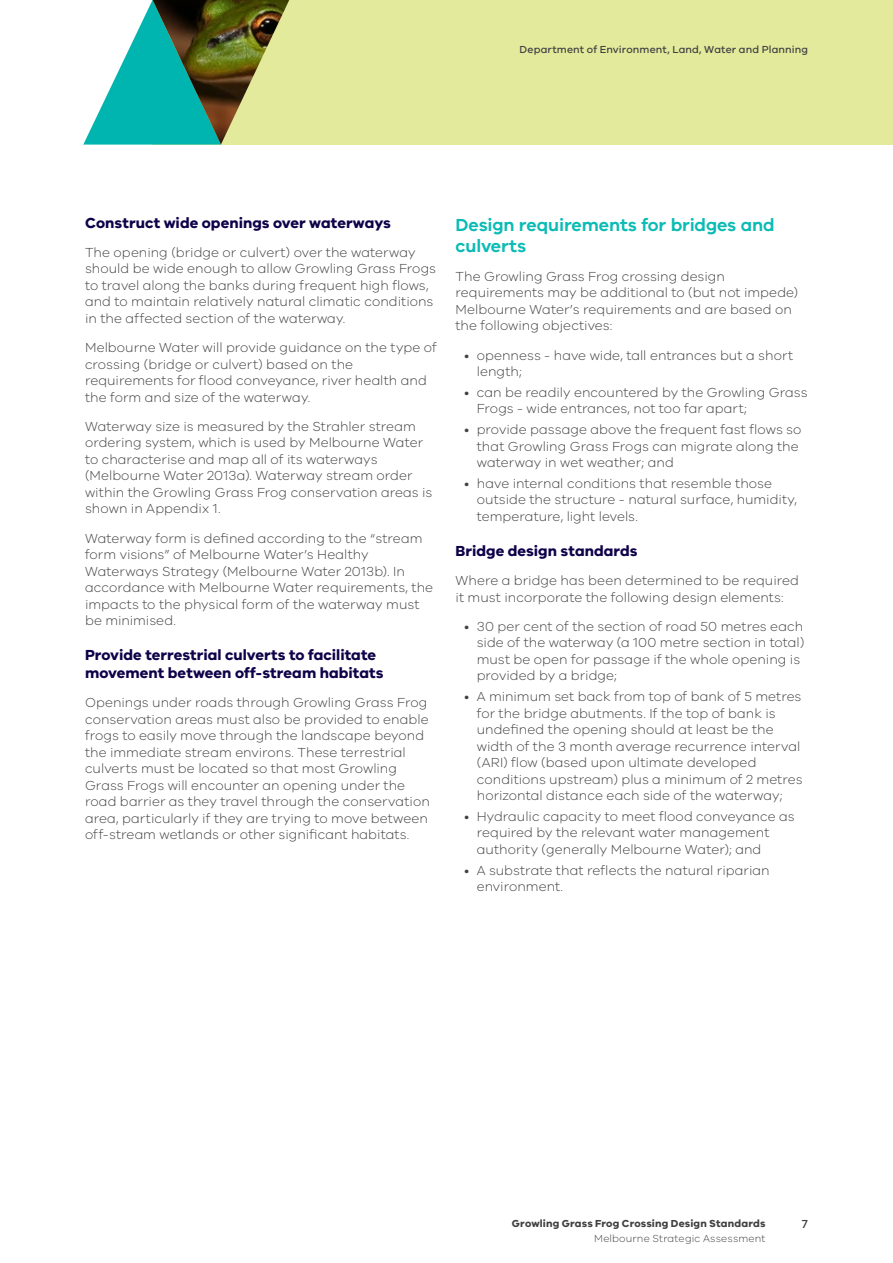
<style>
.page{position:relative;width:893px;height:1263px;background:#fff}
.page>*{position:absolute;margin:0;border:0;box-sizing:border-box;transform-origin:0 0}
.t1{font:600 18px/21px "VIC";letter-spacing:-.005em;color:#0bbbb5}
.t2{font:700 15px/18px "VIC";letter-spacing:.005em;color:#100249}
.t3{font:300 13.5px/16.5px "VIC";letter-spacing:.005em;color:#414042}
.t4{font:500 12px "VIC";color:#414042}
.t5{font:500 10.5px "VIC";letter-spacing:.01em;color:#414042}
.t6{font:700 10.5px "VIC";letter-spacing:.015em;color:#414042}
.t7{font:300 10.5px "VIC";letter-spacing:.015em;color:#414042}
</style>
<div class="page">
<div style="left:153px;top:0;width:740px;height:145px;background:#e3ea9c"></div>
<svg style="left:83px;top:0;width:70px;height:145px"></svg>
<img style="left:153px;top:0;width:136px;height:145px">
<p class="t5" style="left:520px;top:43px;width:290px">Department of Environment, Land, Water and Planning</p>
<p class="t2" style="left:85px;top:213px;width:307px">Construct wide openings over waterways</p>
<p class="t3" style="left:85px;top:244px;width:353px">The opening (bridge or culvert) over the waterway should be wide enough to allow Growling Grass Frogs to travel along the banks during frequent high flows, and to maintain relatively natural climatic conditions in the affected section of the waterway.</p>
<p class="t3" style="left:85px;top:339px;width:353px">Melbourne Water will provide guidance on the type of crossing (bridge or culvert) based on the requirements for flood conveyance, river health and the form and size of the waterway.</p>
<p class="t3" style="left:85px;top:418px;width:349px">Waterway size is measured by the Strahler stream ordering system, which is used by Melbourne Water to characterise and map all of its waterways (Melbourne Water 2013a). Waterway stream order within the Growling Grass Frog conservation areas is shown in Appendix 1.</p>
<p class="t3" style="left:85px;top:529px;width:350px">Waterway form is defined according to the “stream form visions” of Melbourne Water’s Healthy Waterways Strategy (Melbourne Water 2013b). In accordance with Melbourne Water requirements, the impacts to the physical form of the waterway must be minimised.</p>
<p class="t2" style="left:85px;top:646px;width:300px">Provide terrestrial culverts to facilitate movement between off-stream habitats</p>
<p class="t3" style="left:85px;top:694px;width:346px">Openings under roads through Growling Grass Frog conservation areas must also be provided to enable frogs to easily move through the landscape beyond the immediate stream environs. These terrestrial culverts must be located so that most Growling Grass Frogs will encounter an opening under the road barrier as they travel through the conservation area, particularly if they are trying to move between off-stream wetlands or other significant habitats.</p>
<h1 class="t1" style="left:455px;top:214px;width:321px">Design requirements for bridges and culverts</h1>
<p class="t3" style="left:455px;top:268px;width:344px">The Growling Grass Frog crossing design requirements may be additional to (but not impede)<br>Melbourne Water’s requirements and are based on the following objectives:</p>
<p class="t3" style="left:477px;top:346px;width:318px;text-indent:-13px">• openness - have wide, tall entrances but a short length;</p>
<p class="t3" style="left:477px;top:384px;width:332px;text-indent:-13px">• can be readily encountered by the Growling Grass<br>Frogs - wide entrances, not too far apart;</p>
<p class="t3" style="left:477px;top:421px;width:326px;text-indent:-13px">• provide passage above the frequent fast flows so that Growling Grass Frogs can migrate along the waterway in wet weather; and</p>
<p class="t3" style="left:477px;top:475px;width:322px;text-indent:-13px">• have internal conditions that resemble those outside the structure - natural surface, humidity, temperature, light levels.</p>
<p class="t2" style="left:455px;top:541px;width:184px">Bridge design standards</p>
<p class="t3" style="left:455px;top:572px;width:345px">Where a bridge has been determined to be required it must incorporate the following design elements:</p>
<p class="t3" style="left:477px;top:618px;width:329px;text-indent:-13px">• 30 per cent of the section of road 50 metres each side of the waterway (a 100 metre section in total) must be open for passage if the whole opening is provided by a bridge;</p>
<p class="t3" style="left:477px;top:688px;width:327px;text-indent:-13px">• A minimum set back from top of bank of 5 metres for the bridge abutments. If the top of bank is undefined the opening should at least be the width of the 3 month average recurrence interval (ARI) flow (based upon ultimate developed conditions upstream) plus a minimum of 2 metres horizontal distance each side of the waterway;</p>
<p class="t3" style="left:477px;top:808px;width:319px;text-indent:-13px">• Hydraulic capacity to meet flood conveyance as required by the relevant water management authority (generally Melbourne Water); and</p>
<p class="t3" style="left:477px;top:861px;width:294px;text-indent:-13px">• A substrate that reflects the natural riparian environment.</p>
<p class="t6" style="left:512px;top:1217px;width:255px">Growling Grass Frog Crossing Design Standards</p>
<p class="t7" style="left:594px;top:1232px;width:173px">Melbourne Strategic Assessment</p>
<p class="t4" style="left:802px;top:1217px;width:7px">7</p>
</div>
